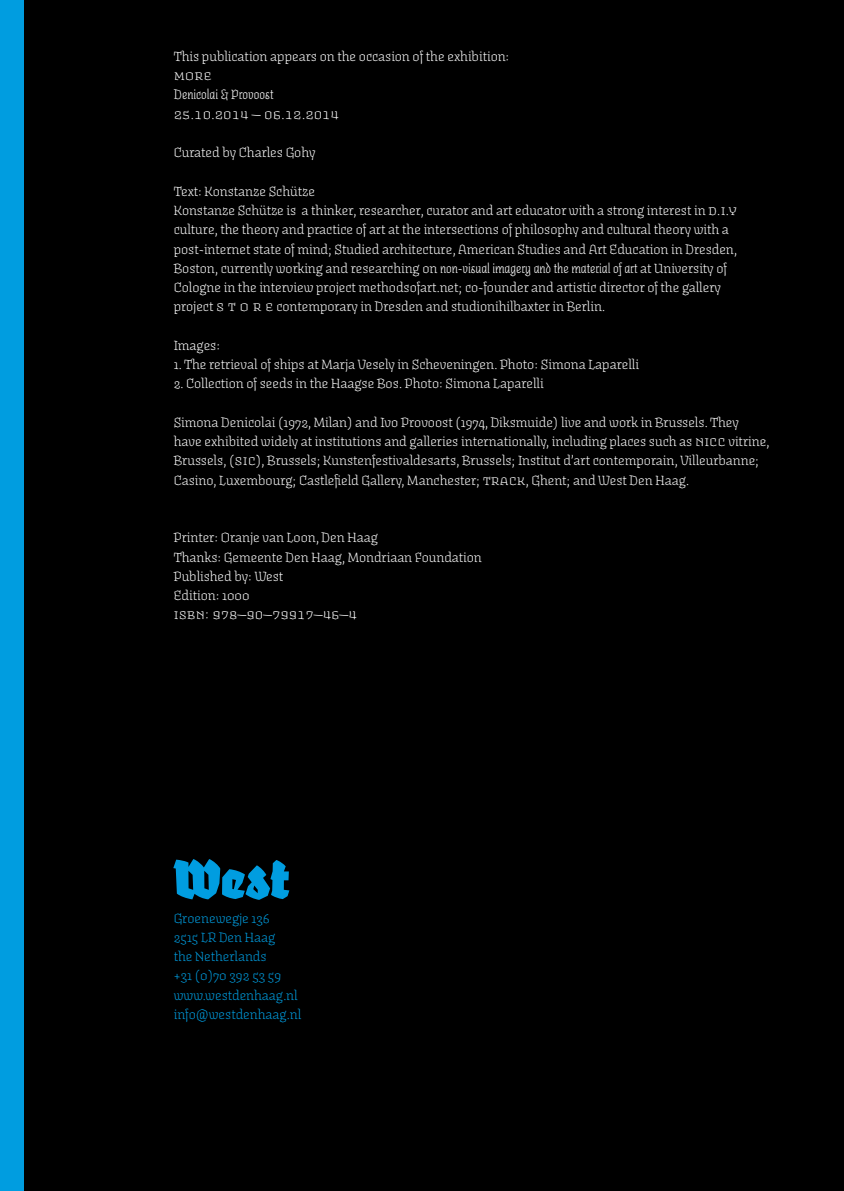
<style>
.page{position:relative;width:844px;height:1191px;background:#fff}
.page>*{position:absolute;margin:0;border:0;box-sizing:border-box;transform-origin:0 0}
.t1{font:italic 900 56.88px "Fakir Pro";color:#009de0}
.t2{font:14.7px/19.2px "Fakir Pro";color:#fff}
.t3{font:14.7px/19.2px "Fakir Pro";color:#009de0}
.t4{font:14.7px "Fakir Pro Regular Small Caps";color:#fff}
.t5{font:14.7px "Fakir PS Sm Cp";color:#fff}
.t6{font:italic 14.7px "Fakir";color:#fff}
.s1{font-family:"Fakir Pro Regular Small Caps"}
.s2{font-style:italic}
</style>
<div class="page">
<div style="left:0;top:0;width:25px;height:1191px;background:#009de0"></div>
<div style="left:25px;top:0;width:818px;height:1191px;background:#000"></div>
<p class="t2" style="left:174px;top:46px;width:337px">This publication appears on the occasion of the exhibition:</p>
<p class="t4" style="left:174px;top:66px;width:40px">more</p>
<p class="t6" style="left:174px;top:86px;width:101px">Denicolai &amp; Provoost</p>
<p class="t5" style="left:174px;top:106px;width:167px">25.10.2014 — 06.12.2014</p>
<p class="t2" style="left:174px;top:143px;width:143px">Curated by Charles Gohy</p>
<p class="t2" style="left:174px;top:181px;width:564px">Text: Konstanze Schütze<br>Konstanze Schütze is a thinker, researcher, curator and art educator with a strong interest in <span class="s1">d.i.y </span>culture, the theory and practice of art at the intersections of philosophy and cultural theory with a post-internet state of mind; Studied architecture, American Studies and Art Education in Dresden, Boston, currently working and researching on <span class="s2">non-visual imagery and the material of art</span> at University of Cologne in the interview project methodsofart.net; co-founder and artistic director of the gallery project <span class="s1">s t o r e</span> contemporary in Dresden and studionihilbaxter in Berlin.</p>
<p class="t2" style="left:174px;top:335px;width:48px">Images:</p>
<p class="t2" style="left:174px;top:354px;width:466px">1. The retrieval of ships at Marja Vesely in Scheveningen. Photo: Simona Laparelli</p>
<p class="t2" style="left:174px;top:374px;width:371px">2. Collection of seeds in the Haagse Bos. Photo: Simona Laparelli</p>
<p class="t2" style="left:174px;top:412px;width:597px">Simona Denicolai (1972, Milan) and Ivo Provoost (1974, Diksmuide) live and work in Brussels. They have exhibited widely at institutions and galleries internationally, including places such as <span class="s1">nicc</span> vitrine, Brussels, (<span class="s1">sic</span>), Brussels; Kunstenfestivaldesarts, Brussels; Institut d’art contemporain, Villeurbanne; Casino, Luxembourg; Castlefield Gallery, Manchester; <span class="s1">track</span>, Ghent; and West Den Haag.</p>
<p class="t2" style="left:174px;top:528px;width:309px">Printer: Oranje van Loon, Den Haag<br>Thanks: Gemeente Den Haag, Mondriaan Foundation<br>Published by: West<br>Edition: 1000</p>
<p class="t4" style="left:174px;top:605px;width:184px">isbn: 978—90—79917—46—4</p>
<h1 class="t1" style="left:174px;top:834px;width:118px">West</h1>
<p class="t3" style="left:174px;top:908px;width:129px">Groenewegje 136<br>2515 LR Den Haag<br>the Netherlands<br>+31 (0)70 392 53 59 www.westdenhaag.nl info@westdenhaag.nl</p>
</div>
